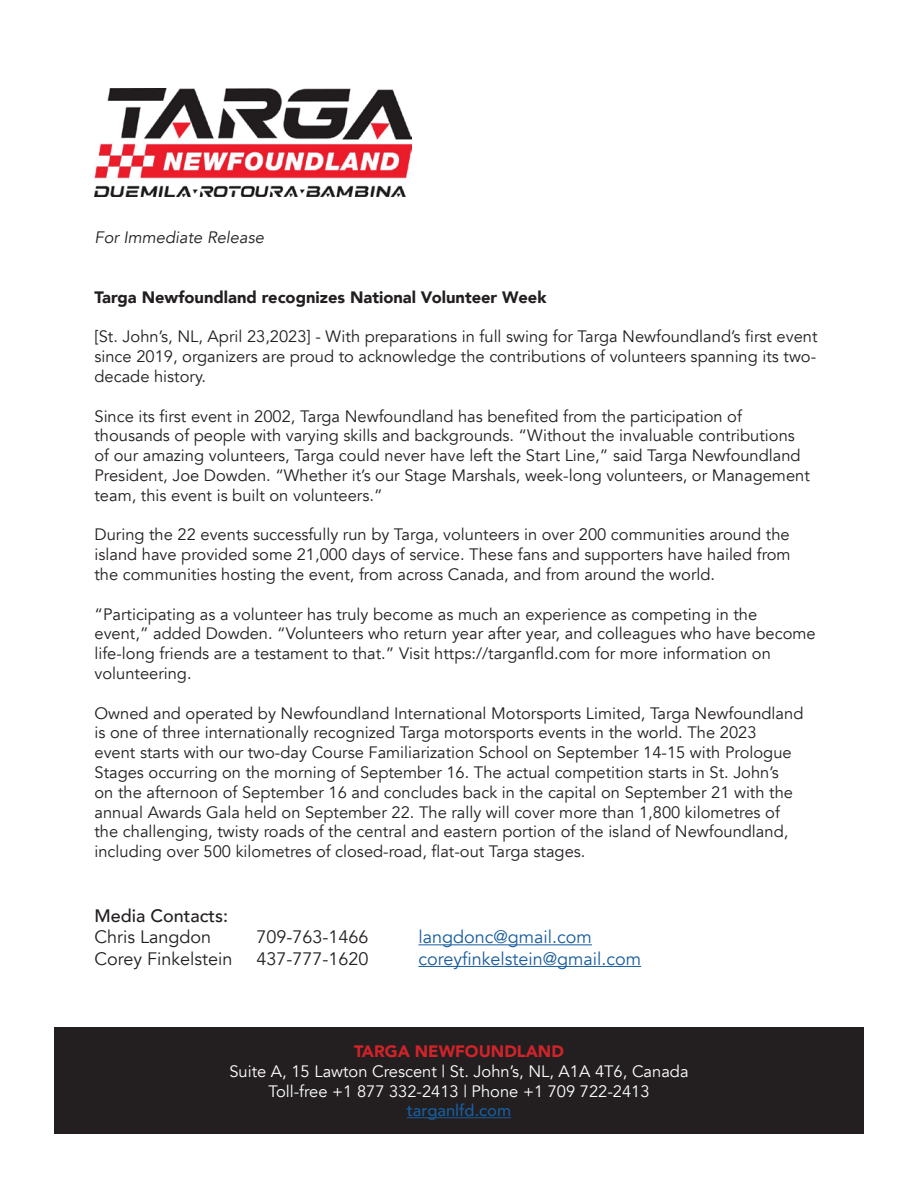
<style>
.page{position:relative;width:918px;height:1188px;background:#fff}
.page>*{position:absolute;margin:0;border:0;box-sizing:border-box;transform-origin:0 0}
.t1{font:18px "Avenir";color:#231f20}
.t2{font:18px "Avenir";color:#175d9e}
.t3{font:500 18px "Avenir";color:#231f20}
.t4{font:16.5px/19.8px "Avenir";color:#231f20}
.t5{font:16.5px/19.8px "Avenir";color:#fff;text-align:center}
.t6{font:900 16.5px "Avenir";color:#231f20}
.t7{font:italic 16.5px "Avenir";color:#231f20}
.t8{font:900 16.5px "Avenir";color:#d1232a}
.t9{font:500 16.5px "Avenir";color:#175d9e}
</style>
<div class="page">
<img style="left:95px;top:89px;width:317px;height:108px">
<hr style="left:418px;top:944px;width:174px;height:1px;background:#175d9e">
<hr style="left:418px;top:966px;width:223px;height:1px;background:#175d9e">
<div style="left:54px;top:1027px;width:810px;height:107px;background:#231f20"></div>
<hr style="left:407px;top:1117px;width:104px;height:1px;background:#175d9e">
<p class="t7" style="left:94px;top:228px;width:171px">For Immediate Release</p>
<p class="t6" style="left:94px;top:283px;width:454px">Targa Newfoundland recognizes National Volunteer Week</p>
<p class="t4" style="left:94px;top:327px;width:725px;text-align:justify">[St. John’s, NL, April 23,2023] - With preparations in full swing for Targa Newfoundland’s first event since 2019, organizers are proud to acknowledge the contributions of volunteers spanning its two&shy;decade history.</p>
<p class="t4" style="left:94px;top:406px;width:717px">Since its first event in 2002, Targa Newfoundland has benefited from the participation of thousands of people with varying skills and backgrounds. “Without the invaluable contributions of our amazing volunteers, Targa could never have left the Start Line,” said Targa Newfoundland President, Joe Dowden. “Whether it’s our Stage Marshals, week-long volunteers, or Management team, this event is built on volunteers.”</p>
<p class="t4" style="left:94px;top:525px;width:698px;text-align:justify">During the 22 events successfully run by Targa, volunteers in over 200 communities around the island have provided some 21,000 days of service. These fans and supporters have hailed from the communities hosting the event, from across Canada, and from around the world.</p>
<p class="t4" style="left:94px;top:604px;width:723px">“Participating as a volunteer has truly become as much an experience as competing in the<br>event,” added Dowden. “Volunteers who return year after year, and colleagues who have become life-long friends are a testament to that.” Visit https://targanfld.com for more information on volunteering.</p>
<p class="t4" style="left:94px;top:703px;width:710px">Owned and operated by Newfoundland International Motorsports Limited, Targa Newfoundland is one of three internationally recognized Targa motorsports events in the world. The 2023<br>event starts with our two-day Course Familiarization School on September 14-15 with Prologue Stages occurring on the morning of September 16. The actual competition starts in St. John’s<br>on the afternoon of September 16 and concludes back in the capital on September 21 with the annual Awards Gala held on September 22. The rally will cover more than 1,800 kilometres of the challenging, twisty roads of the central and eastern portion of the island of Newfoundland, including over 500 kilometres of closed-road, flat-out Targa stages.</p>
<p class="t3" style="left:94px;top:900px;width:135px">Media Contacts:</p>
<p class="t1" style="left:94px;top:927px;width:118px">Chris Langdon</p>
<p class="t1" style="left:256px;top:927px;width:114px">709-763-1466</p>
<p class="t2" style="left:418px;top:927px;width:175px">langdonc@gmail.com</p>
<p class="t1" style="left:94px;top:948px;width:140px">Corey Finkelstein</p>
<p class="t1" style="left:256px;top:948px;width:114px">437-777-1620</p>
<p class="t2" style="left:418px;top:948px;width:224px">coreyfinkelstein@gmail.com</p>
<p class="t8" style="left:354px;top:1037px;width:211px">TARGA NEWFOUNDLAND</p>
<p class="t5" style="left:229px;top:1062px;width:461px">Suite A, 15 Lawton Crescent | St. John’s, NL, A1A 4T6, Canada<br>Toll-free +1 877 332-2413 | Phone +1 709 722-2413</p>
<p class="t9" style="left:407px;top:1096px;width:106px">targanlfd.com</p>
</div>
